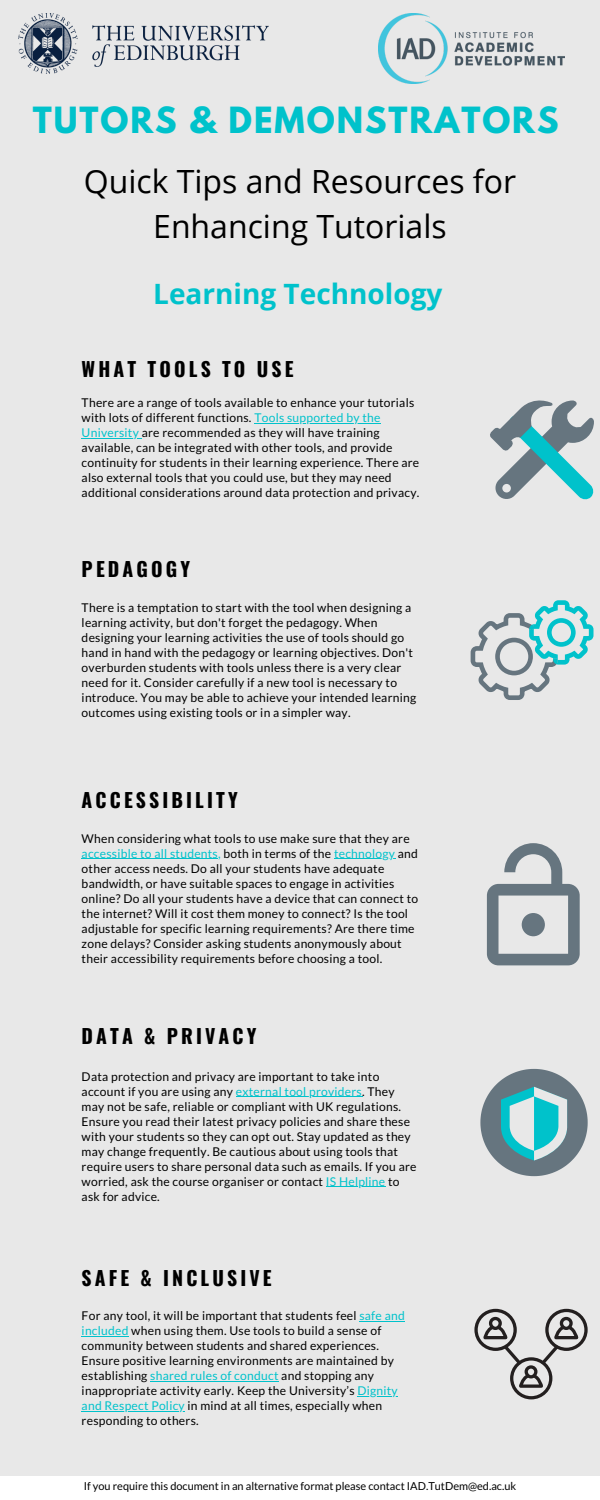
<style>
.page{position:relative;width:600px;height:1500px;background:#e8e8e8}
.page>*{position:absolute;margin:0;border:0;box-sizing:border-box;transform-origin:0 0}
.t1{font:32px/44.2px "Open Sans";color:#000;text-align:center}
.t2{font:700 32px "League Spartan";letter-spacing:.06em;color:#00c2cb}
.t3{font:700 28px "Open Sans";color:#00c2cb}
.t4{font:700 19.7px "Oswald";letter-spacing:.16em;color:#000}
.t5{font:12.1px/15px "Lato";letter-spacing:.02em;color:#000}
.t6{font:11px "Lato";color:#000}
.s1{color:#00c2cb}
</style>
<div class="page">
<div style="left:0;top:1476px;width:600px;height:24px;background:#fff"></div>
<img style="left:19px;top:13px;width:249px;height:60px">
<img style="left:378px;top:13px;width:186px;height:71px">
<svg style="left:490px;top:400px;width:104px;height:100px"></svg>
<svg style="left:471px;top:600px;width:123px;height:100px"></svg>
<svg style="left:487px;top:843px;width:93px;height:122px"></svg>
<svg style="left:480px;top:1069px;width:108px;height:107px"></svg>
<div style="left:510px;top:1357px;width:42px;height:42px;border:3px solid #231f1f;border-radius:50%"></div>
<div style="left:474px;top:1309px;width:43px;height:42px;border:3px solid #231f1f;border-radius:50%"></div>
<div style="left:489px;top:1317px;width:13px;height:13px;border:3px solid #231f1f;border-radius:50%"></div>
<div style="left:545px;top:1309px;width:43px;height:42px;border:3px solid #231f1f;border-radius:50%"></div>
<div style="left:560px;top:1317px;width:13px;height:13px;border:3px solid #231f1f;border-radius:50%"></div>
<svg style="left:482px;top:1324px;width:98px;height:65px"></svg>
<hr style="left:254px;top:423px;width:127px;height:1px;background:#00c2cb">
<hr style="left:82px;top:438px;width:57px;height:1px;background:#00c2cb">
<hr style="left:82px;top:858px;width:136px;height:1px;background:#00c2cb">
<hr style="left:334px;top:858px;width:61px;height:1px;background:#00c2cb">
<hr style="left:236px;top:1096px;width:126px;height:1px;background:#00c2cb">
<hr style="left:326px;top:1186px;width:60px;height:1px;background:#00c2cb">
<hr style="left:359px;top:1321px;width:46px;height:1px;background:#00c2cb">
<hr style="left:82px;top:1336px;width:47px;height:1px;background:#00c2cb">
<hr style="left:150px;top:1381px;width:129px;height:1px;background:#00c2cb">
<hr style="left:357px;top:1396px;width:41px;height:1px;background:#00c2cb">
<hr style="left:82px;top:1411px;width:103px;height:1px;background:#00c2cb">
<p class="t2" style="left:33px;top:104px;width:527px">TUTORS &amp; DEMONSTRATORS</p>
<p class="t1" style="left:84px;top:159px;width:434px">Quick Tips and Resources for<br>Enhancing Tutorials</p>
<p class="t3" style="left:153px;top:274px;width:291px">Learning Technology</p>
<p class="t4" style="left:82px;top:353px;width:213px">WHAT TOOLS TO USE</p>
<p class="t5" style="left:82px;top:395px;width:339px">There are a range of tools available to enhance your tutorials with lots of different functions. <span class="s1">Tools supported by the University</span> are recommended as they will have training available, can be integrated with other tools, and provide continuity for students in their learning experience. There are also external tools that you could use, but they may need additional considerations around data protection and privacy.</p>
<p class="t4" style="left:82px;top:554px;width:110px">PEDAGOGY</p>
<p class="t5" style="left:82px;top:600px;width:336px">There is a temptation to start with the tool when designing a learning activity, but don't forget the pedagogy. When designing your learning activities the use of tools should go hand in hand with the pedagogy or learning objectives. Don't overburden students with tools unless there is a very clear need for it. Consider carefully if a new tool is necessary to introduce. You may be able to achieve your intended learning outcomes using existing tools or in a simpler way.</p>
<p class="t4" style="left:82px;top:785px;width:158px">ACCESSIBILITY</p>
<p class="t5" style="left:82px;top:830px;width:338px">When considering what tools to use make sure that they are <span class="s1">accessible to all students,</span> both in terms of the <span class="s1">technology</span> and other access needs. Do all your students have adequate bandwidth, or have suitable spaces to engage in activities online? Do all your students have a device that can connect to the internet? Will it cost them money to connect? Is the tool adjustable for specific learning requirements? Are there time zone delays? Consider asking students anonymously about their accessibility requirements before choosing a tool.</p>
<p class="t4" style="left:82px;top:1021px;width:176px">DATA &amp; PRIVACY</p>
<p class="t5" style="left:82px;top:1068px;width:336px">Data protection and privacy are important to take into account if you are using any <span class="s1">external tool providers</span>. They may not be safe, reliable or compliant with UK regulations.<br>Ensure you read their latest privacy policies and share these with your students so they can opt out. Stay updated as they may change frequently. Be cautious about using tools that require users to share personal data such as emails. If you are worried, ask the course organiser or contact <span class="s1">IS Helpline</span> to ask for advice.</p>
<p class="t4" style="left:82px;top:1262px;width:191px">SAFE &amp; INCLUSIVE</p>
<p class="t5" style="left:82px;top:1308px;width:325px">For any tool, it will be important that students feel <span class="s1">safe and included</span> when using them. Use tools to build a sense of community between students and shared experiences.<br>Ensure positive learning environments are maintained by establishing <span class="s1">shared rules of conduct</span> and stopping any inappropriate activity early. Keep the University’s <span class="s1">Dignity and Respect Policy</span> in mind at all times, especially when responding to others.</p>
<p class="t6" style="left:84px;top:1479px;width:434px">If you require this document in an alternative format please contact IAD.TutDem@ed.ac.uk</p>
</div>
